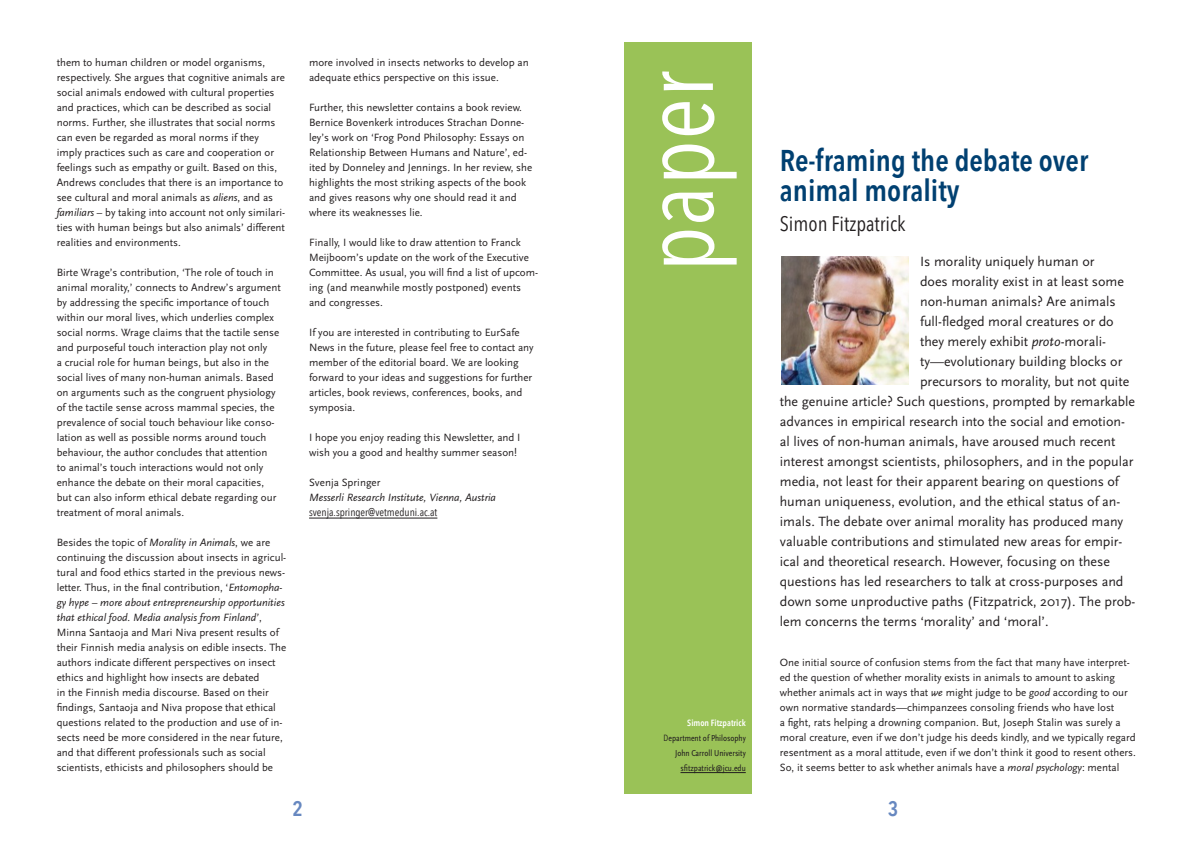
<style>
.page{position:relative;width:1191px;height:842px;background:#fff}
.page>*{position:absolute;margin:0;border:0;box-sizing:border-box;transform-origin:0 0}
.kop{font:99px "Avenir Next Condensed";color:#fff}
.KOP_DEF{font:600 30px/30px "Avenir Next Condensed";color:#004071}
.credits{font:21px "Avenir Next Condensed";color:#231f20}
.kop_2{font:600 21px "Avenir Next Condensed";color:#6788c0}
.inleiding{font:14px "Scala Sans";color:#231f20}
.basis{font:11px/15px "Scala Sans";color:#231f20}
.basis-2{font:italic 11px "Scala Sans";color:#231f20}
.basis-3{font:11px "Avenir Next Condensed";color:#231f20}
.credits-2{font:9px "Scala Sans Regular Con";color:#231f20}
.credits-3{font:600 9px "Avenir Next Condensed";color:#fff}
.s1{font-style:italic}
.s2{font-family:"Avenir Next Condensed"}
</style>
<div class="page">
<hr style="left:309px;top:518px;width:128px;height:1px;background:#231f20">
<div style="left:624px;top:43px;width:127px;height:751px;background:#9ac257"></div>
<hr style="left:680px;top:772px;width:66px;height:1px;background:#231f20">
<img style="left:781px;top:257px;width:127px;height:127px">
<p class="basis" style="left:57px;top:55px;width:230px">them to human children or model organisms, respectively. She argues that cognitive animals are social animals endowed with cultural properties and practices, which can be described as social norms. Further, she illustrates that social norms can even be regarded as moral norms if they imply practices such as care and cooperation or feelings such as empathy or guilt. Based on this, Andrews concludes that there is an importance to see cultural and moral animals as <span class="s1">aliens</span>, and as <span class="s1">familiars</span> – by taking into account not only similari&shy;ties with human beings but also animals’ different realities and environments.</p>
<p class="basis" style="left:57px;top:265px;width:225px">Birte Wrage’s contribution, ‘The role of touch in animal morality,’ connects to Andrew’s argument by addressing the specific importance of touch within our moral lives, which underlies complex social norms. Wrage claims that the tactile sense and purposeful touch interaction play not only<br>a crucial role for human beings, but also in the social lives of many non-human animals. Based on arguments such as the congruent physiology of the tactile sense across mammal species, the prevalence of social touch behaviour like conso&shy;lation as well as possible norms around touch behaviour, the author concludes that attention<br>to animal’s touch interactions would not only enhance the debate on their moral capacities, but can also inform ethical debate regarding our treatment of moral animals.</p>
<p class="basis" style="left:57px;top:535px;width:231px">Besides the topic of <span class="s1">Morality in Animals</span>, we are continuing the discussion about insects in agricul&shy;tural and food ethics started in the previous news&shy;letter. Thus, in the final contribution, ‘<span class="s1">Entomopha&shy;gy hype – more about entrepreneurship opportunities that ethical food. Media analysis from Finland’</span>, Minna Santaoja and Mari Niva present results of their Finnish media analysis on edible insects. The authors indicate different perspectives on insect ethics and highlight how insects are debated<br>in the Finnish media discourse. Based on their findings, Santaoja and Niva propose that ethical questions related to the production and use of in&shy;sects need be more considered in the near future, and that different professionals such as social scientists, ethicists and philosophers should be</p>
<p class="basis" style="left:309px;top:55px;width:221px">more involved in insects networks to develop an adequate ethics perspective on this issue.</p>
<p class="basis" style="left:309px;top:100px;width:225px">Further, this newsletter contains a book review.<br>Bernice Bovenkerk introduces Strachan Donne&shy;ley’s work on ‘Frog Pond Philosophy: Essays on Relationship Between Humans and Nature’, ed&shy;ited by Donneley and Jennings. In her review, she highlights the most striking aspects of the book and gives reasons why one should read it and where its weaknesses lie.</p>
<p class="basis" style="left:309px;top:235px;width:231px">Finally, I would like to draw attention to Franck Meijboom’s update on the work of the Executive Committee. As usual, you will find a list of upcom&shy;ing (and meanwhile mostly postponed) events and congresses.</p>
<p class="basis" style="left:309px;top:325px;width:226px">If you are interested in contributing to EurSafe News in the future, please feel free to contact any member of the editorial board. We are looking forward to your ideas and suggestions for further articles, book reviews, conferences, books, and symposia.</p>
<p class="basis" style="left:309px;top:430px;width:213px">I hope you enjoy reading this Newsletter, and I wish you a good and healthy summer season!</p>
<p class="basis" style="left:309px;top:475px;width:73px">Svenja Springer</p>
<p class="basis-2" style="left:309px;top:491px;width:188px">Messerli Research Institute, Vienna, Austria</p>
<p class="basis-3" style="left:309px;top:503px;width:130px">svenja.springer@vetmeduni.ac.at</p>
<p class="kop" style="left:593px;top:272px;width:203px;rotate:-90deg">paper</p>
<p class="credits-3" style="left:687px;top:715px;width:60px">Simon Fitzpatrick</p>
<p class="credits-2" style="left:663px;top:733px;width:84px"><span class="s2">D</span>epartment of Philosophy</p>
<p class="credits-2" style="left:675px;top:748px;width:72px">John Carroll University</p>
<p class="credits-2" style="left:680px;top:763px;width:67px">sfitzpatrick@jcu.edu</p>
<p class="KOP_DEF" style="left:780px;top:145px;width:310px">Re-framing the debate over animal morality</p>
<p class="credits" style="left:780px;top:206px;width:127px">Simon Fitzpatrick</p>
<p class="inleiding" style="left:920px;top:254px;width:176px">Is morality uniquely human or</p>
<p class="inleiding" style="left:920px;top:274px;width:205px">does morality exist in at least some</p>
<p class="inleiding" style="left:920px;top:294px;width:197px">non-human animals? Are animals</p>
<p class="inleiding" style="left:920px;top:314px;width:195px">full-fledged moral creatures or do</p>
<p class="inleiding" style="left:920px;top:334px;width:187px">they merely exhibit <span class="s1">proto</span>-morali-</p>
<p class="inleiding" style="left:920px;top:354px;width:204px">ty—evolutionary building blocks or</p>
<p class="inleiding" style="left:920px;top:374px;width:211px">precursors to morality, but not quite</p>
<p class="inleiding" style="left:780px;top:394px;width:357px">the genuine article? Such questions, prompted by remarkable</p>
<p class="inleiding" style="left:780px;top:414px;width:347px">advances in empirical research into the social and emotion-</p>
<p class="inleiding" style="left:780px;top:434px;width:337px">al lives of non-human animals, have aroused much recent</p>
<p class="inleiding" style="left:780px;top:454px;width:355px">interest amongst scientists, philosophers, and in the popular</p>
<p class="inleiding" style="left:780px;top:474px;width:340px">media, not least for their apparent bearing on questions of</p>
<p class="inleiding" style="left:780px;top:494px;width:342px">human uniqueness, evolution, and the ethical status of an-</p>
<p class="inleiding" style="left:780px;top:514px;width:345px">imals. The debate over animal morality has produced many</p>
<p class="inleiding" style="left:780px;top:534px;width:344px">valuable contributions and stimulated new areas for empir-</p>
<p class="inleiding" style="left:780px;top:554px;width:331px">ical and theoretical research. However, focusing on these</p>
<p class="inleiding" style="left:780px;top:574px;width:345px">questions has led researchers to talk at cross-purposes and</p>
<p class="inleiding" style="left:780px;top:594px;width:357px">down some unproductive paths (Fitzpatrick, 2017). The prob-</p>
<p class="inleiding" style="left:780px;top:614px;width:270px">lem concerns the terms ‘morality’ and ‘moral’.</p>
<p class="basis" style="left:780px;top:655px;width:357px">One initial source of confusion stems from the fact that many have interpret&shy;ed the question of whether morality exists in animals to amount to asking whether animals act in ways that <span class="s1">we</span> might judge to be <span class="s1">good</span> according to our own normative standards—chimpanzees consoling friends who have lost<br>a fight, rats helping a drowning companion. But, Joseph Stalin was surely a moral creature, even if we don’t judge his deeds kindly, and we typically regard resentment as a moral attitude, even if we don’t think it good to resent others.<br>So, it seems better to ask whether animals have a <span class="s1">moral psychology</span>: mental</p>
<p class="kop_2" style="left:292px;top:791px;width:12px">2</p>
<p class="kop_2" style="left:888px;top:791px;width:12px">3</p>
</div>
